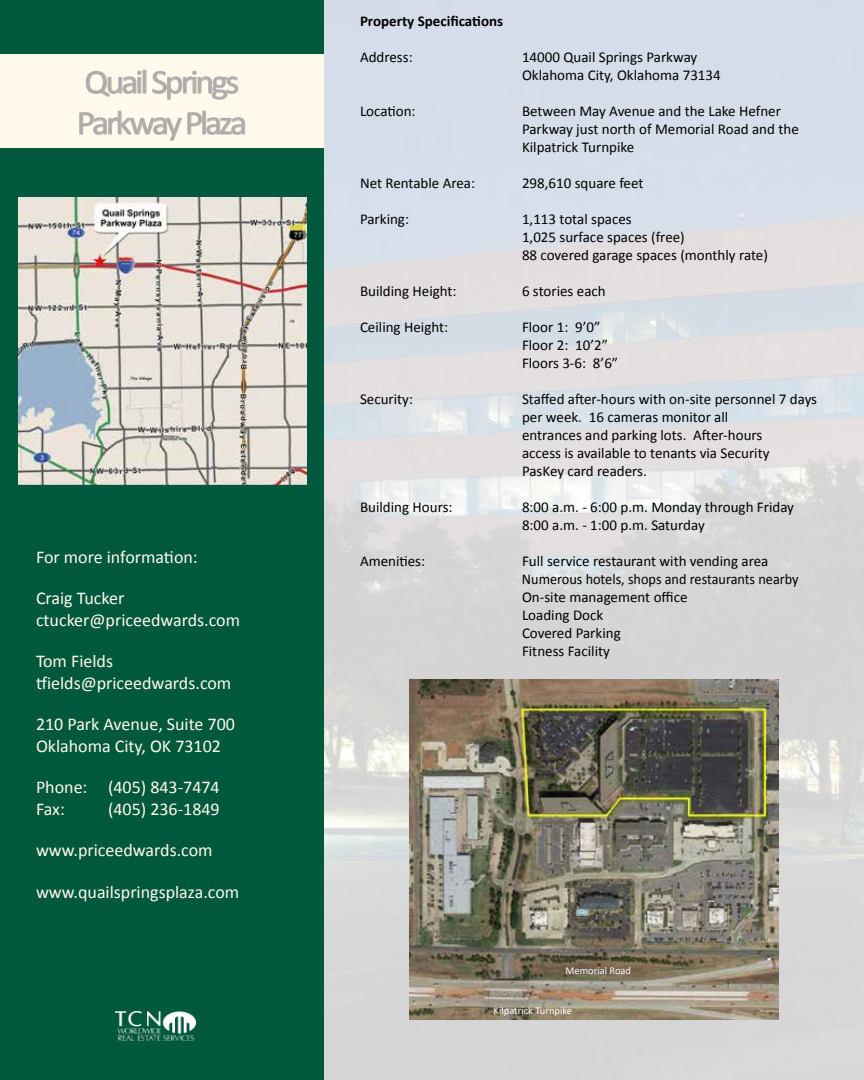
<style>
.page{position:relative;width:864px;height:1080px;background:#fff}
.page>*{position:absolute;margin:0;border:0;box-sizing:border-box;transform-origin:0 0}
.t1{font:34.05px/41px "Calibri";letter-spacing:-.085em;color:#afaba9;scale:1.05 1}
.t2{font:18px/21px "Calibri";color:#fffaec}
.t3{font:15px/18px "Calibri";color:#000}
.t4{font:700 15px "Calibri";color:#000}
.t5{font:10.5px "Calibri";color:#fff}
</style>
<div class="page">
<img style="left:324px;top:0;width:540px;height:1080px">
<div style="left:0;top:0;width:324px;height:1080px;background:#00583d"></div>
<img style="left:115px;top:1011px;width:80px;height:30px">
<img style="left:410px;top:680px;width:369px;height:340px">
<img style="left:18px;top:197px;width:288px;height:287px">
<div style="left:0;top:54px;width:324px;height:94px;background:#fffaec"></div>
<svg style="left:86px;top:69px;width:153px;height:31px"></svg>
<svg style="left:79px;top:110px;width:166px;height:31px"></svg>
<h1 class="t1" style="left:77px;top:62px;width:164px">Quail Springs<br>Parkway Plaza</h1>
<p class="t2" style="left:36px;top:546px;width:163px">For more information:</p>
<p class="t2" style="left:36px;top:588px;width:206px">Craig Tucker ctucker@priceedwards.com</p>
<p class="t2" style="left:36px;top:651px;width:197px">Tom Fields tfields@priceedwards.com</p>
<p class="t2" style="left:36px;top:714px;width:201px">210 Park Avenue, Suite 700<br>Oklahoma City, OK 73102</p>
<p class="t2" style="left:36px;top:777px;width:185px">Phone: (405) 843-7474<br>Fax:</p>
<p class="t2" style="left:108px;top:798px;width:113px">(405) 236-1849</p>
<p class="t2" style="left:36px;top:840px;width:178px">www.priceedwards.com</p>
<p class="t2" style="left:36px;top:882px;width:205px">www.quailspringsplaza.com</p>
<p class="t4" style="left:360px;top:11px;width:145px">Property Specifications</p>
<p class="t3" style="left:360px;top:48px;width:54px">Address:</p>
<p class="t3" style="left:522px;top:48px;width:200px">14000 Quail Springs Parkway<br>Oklahoma City, Oklahoma 73134</p>
<p class="t3" style="left:360px;top:102px;width:57px">Location:</p>
<p class="t3" style="left:522px;top:102px;width:278px">Between May Avenue and the Lake Hefner<br>Parkway just north of Memorial Road and the<br>Kilpatrick Turnpike</p>
<p class="t3" style="left:360px;top:174px;width:117px">Net Rentable Area:</p>
<p class="t3" style="left:522px;top:174px;width:123px">298,610 square feet</p>
<p class="t3" style="left:360px;top:210px;width:51px">Parking:</p>
<p class="t3" style="left:522px;top:210px;width:247px">1,113 total spaces<br>1,025 surface spaces (free)<br>88 covered garage spaces (monthly rate)</p>
<p class="t3" style="left:360px;top:282px;width:98px">Building Height:</p>
<p class="t3" style="left:522px;top:282px;width:85px">6 stories each</p>
<p class="t3" style="left:360px;top:318px;width:90px">Ceiling Height:</p>
<p class="t3" style="left:522px;top:318px;width:98px">Floor 1: 9’0”<br>Floor 2: 10’2”<br>Floors 3-6: 8’6”</p>
<p class="t3" style="left:360px;top:390px;width:55px">Security:</p>
<p class="t3" style="left:522px;top:390px;width:297px">Staffed after-hours with on-site personnel 7 days per week. 16 cameras monitor all<br>entrances and parking lots. After-hours<br>access is available to tenants via Security<br>PasKey card readers.</p>
<p class="t3" style="left:360px;top:498px;width:94px">Building Hours:</p>
<p class="t3" style="left:522px;top:498px;width:274px">8:00 a.m. - 6:00 p.m. Monday through Friday<br>8:00 a.m. - 1:00 p.m. Saturday</p>
<p class="t3" style="left:360px;top:552px;width:67px">Amenities:</p>
<p class="t3" style="left:522px;top:552px;width:278px">Full service restaurant with vending area<br>Numerous hotels, shops and restaurants nearby<br>On-site management office<br>Loading Dock<br>Covered Parking<br>Fitness Facility</p>
<p class="t5" style="left:566px;top:964px;width:67px">Memorial Road</p>
<p class="t5" style="left:494px;top:1004px;width:80px">Kilpatrick Turnpike</p>
</div>
